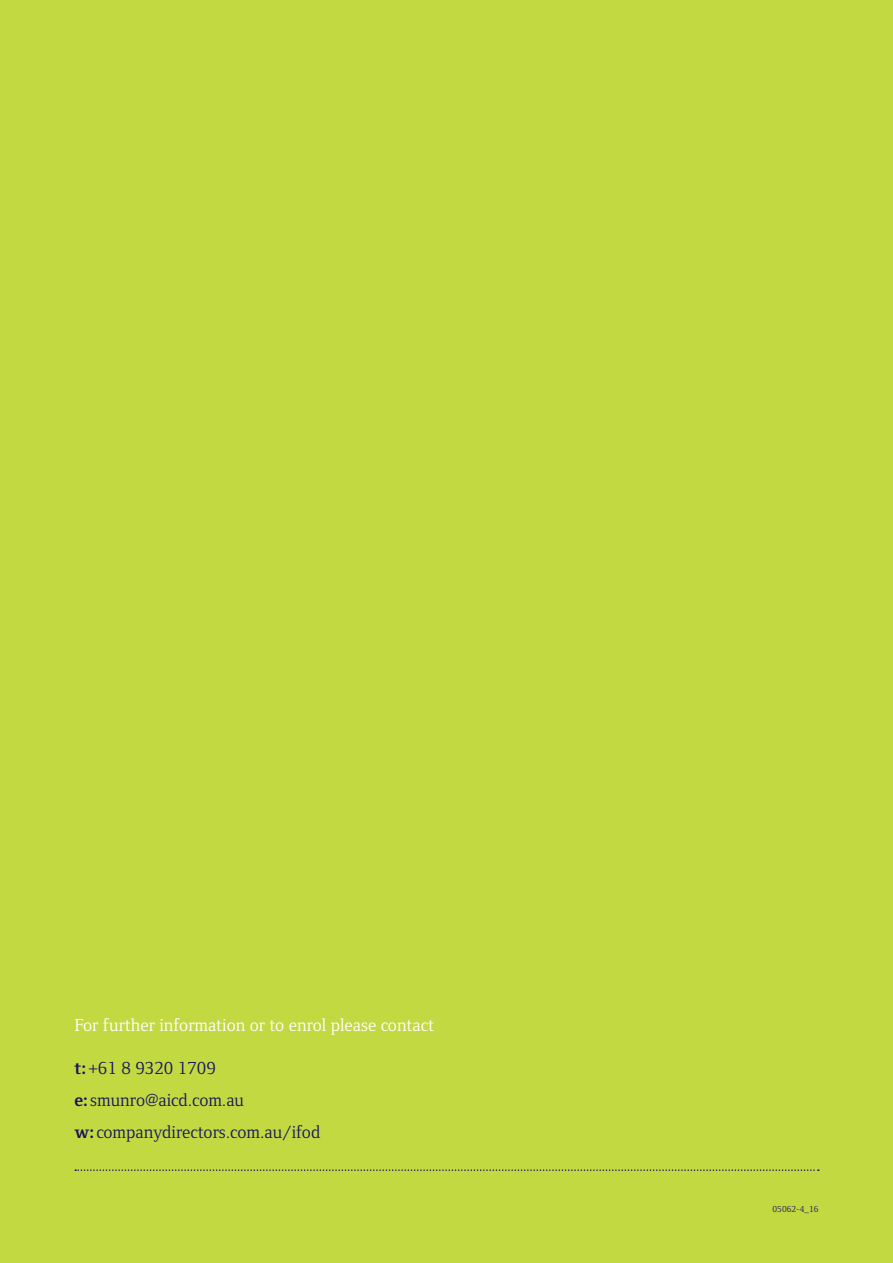
<style>
.page{position:relative;width:893px;height:1263px;background:#c3d941}
.page>*{position:absolute;margin:0;border:0;box-sizing:border-box;transform-origin:0 0}
.t1{font:18px/32px "Foundry Form Serif";color:#16135f}
.t2{font:18px "Foundry Form Serif";color:#fff}
.t3{font:9px "Foundry Form Serif";color:#16135f}
.s1{font-weight:700}
</style>
<div class="page">
<svg style="left:75px;top:1169px;width:744px;height:2px"></svg>
<p class="t2" style="left:74px;top:1015px;width:361px">For further information or to enrol please contact</p>
<p class="t1" style="left:74px;top:1052px;width:247px"><span class="s1">t:</span>+61 8 9320 1709 <span class="s1">e:</span>smunro@aicd.com.au<br><span class="s1">w:</span> companydirectors.com.au/ifod</p>
<p class="t3" style="left:772px;top:1204px;width:48px">05062-4_16</p>
</div>
